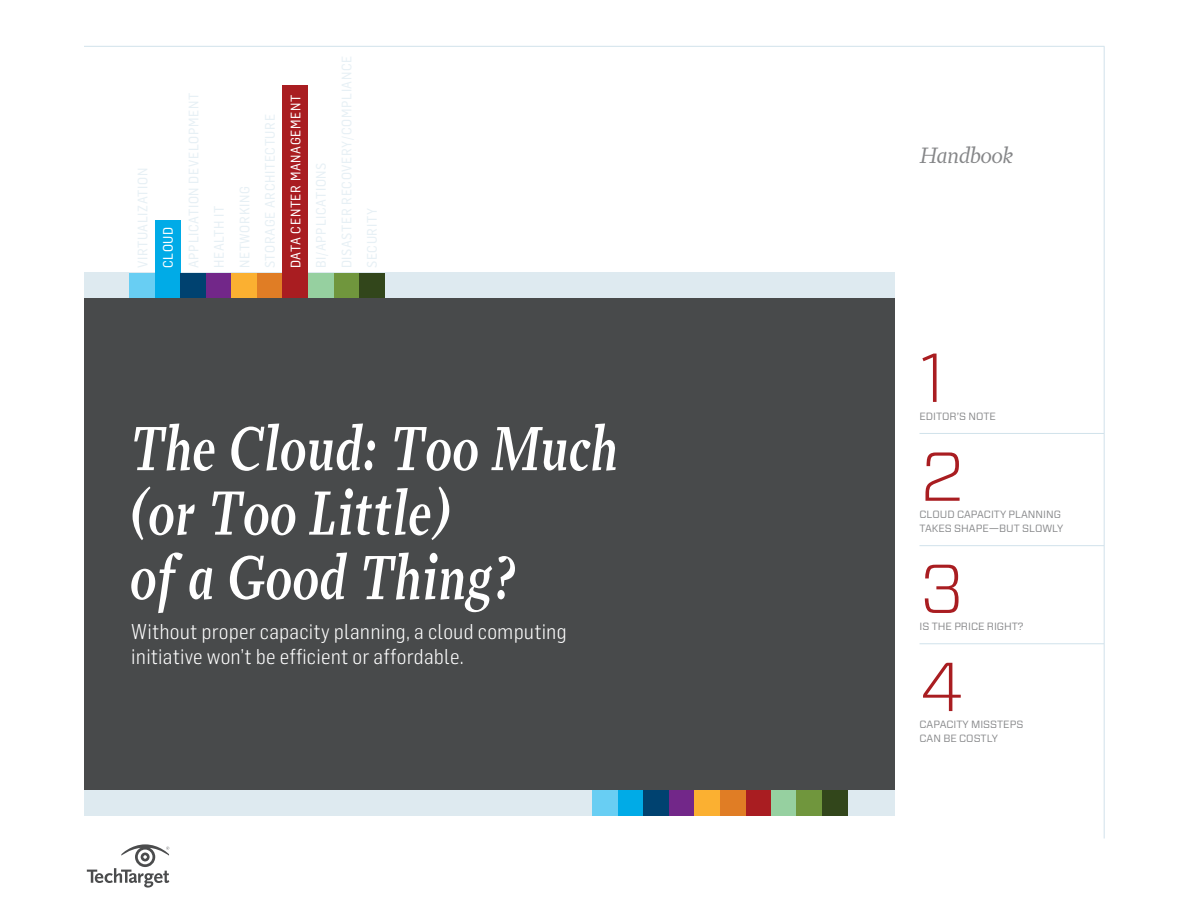
<style>
.page{position:relative;width:1188px;height:918px;background:#fff}
.page>*{position:absolute;margin:0;border:0;box-sizing:border-box;transform-origin:0 0}
.toc{font:300 69px "Forza";color:#a91d21}
.cover_title{font:italic 600 63px/64.5px "Prensa";color:#fff;scale:.8 1}
.t1{font:italic 22.5px "Prensa";letter-spacing:-.03em;color:#858688}
.cover_deck{font:300 21px/25.5px "Flama Semicondensed";letter-spacing:.01em;color:#fff}
.cover_slug{font:13.5px "Flama Semicondensed Basic";letter-spacing:.05em;color:#e7f0f5}
.cover_slug-2{font:13.5px "Flama Semicondensed Basic";letter-spacing:.05em;color:#fff}
.cover_slug_highligh{font:13.5px "Flama Semicondensed Basic";letter-spacing:.05em;color:#e7f0f5}
.cov_toc_rule{font:10.5px/14.1px "Forza";color:#858688}
.cov_toc{font:10.5px/14.1px "Forza";color:#858688}
</style>
<div class="page">
<div style="left:84px;top:273px;width:810px;height:543px;background:#deeaf0"></div>
<div style="left:130px;top:273px;width:25px;height:25px;background:#68cef3"></div>
<div style="left:155px;top:220px;width:26px;height:78px;background:#00abe7"></div>
<div style="left:206px;top:273px;width:26px;height:25px;background:#722789"></div>
<div style="left:257px;top:273px;width:26px;height:25px;background:#e07d25"></div>
<div style="left:283px;top:86px;width:25px;height:212px;background:#a91d21"></div>
<div style="left:334px;top:273px;width:25px;height:25px;background:#70963d"></div>
<div style="left:359px;top:273px;width:26px;height:25px;background:#32461b"></div>
<div style="left:308px;top:273px;width:26px;height:25px;background:#96d0a0"></div>
<div style="left:232px;top:273px;width:25px;height:25px;background:#fbb031"></div>
<div style="left:618px;top:790px;width:26px;height:26px;background:#00abe7"></div>
<div style="left:593px;top:790px;width:25px;height:26px;background:#68cef3"></div>
<div style="left:644px;top:790px;width:25px;height:26px;background:#004270"></div>
<div style="left:669px;top:790px;width:26px;height:26px;background:#722789"></div>
<div style="left:695px;top:790px;width:25px;height:26px;background:#fbb031"></div>
<div style="left:746px;top:790px;width:25px;height:26px;background:#a91d21"></div>
<div style="left:771px;top:790px;width:26px;height:26px;background:#96d0a0"></div>
<div style="left:822px;top:790px;width:26px;height:26px;background:#32461b"></div>
<div style="left:797px;top:790px;width:25px;height:26px;background:#70963d"></div>
<div style="left:720px;top:790px;width:26px;height:26px;background:#e07d25"></div>
<div style="left:181px;top:273px;width:25px;height:25px;background:#004270"></div>
<hr style="left:920px;top:433px;width:184px;height:1px;background:#d1e2eb">
<hr style="left:920px;top:545px;width:184px;height:1px;background:#d1e2eb">
<hr style="left:920px;top:644px;width:184px;height:1px;background:#d1e2eb">
<hr style="left:1104px;top:46px;width:1px;height:792px;background:#d1e2eb">
<hr style="left:84px;top:46px;width:1020px;height:1px;background:#d1e2eb">
<svg style="left:87px;top:844px;width:82px;height:44px"></svg>
<div style="left:84px;top:298px;width:810px;height:492px;background:#484a4b"></div>
<p class="cover_slug" style="left:134px;top:268px;width:102px;rotate:-90deg">VIRTUALIZATION</p>
<p class="cover_slug-2" style="left:159px;top:268px;width:43px;rotate:-90deg">CLOUD</p>
<p class="cover_slug" style="left:185px;top:268px;width:176px;rotate:-90deg">APPLICATION DEVELOPMENT</p>
<p class="cover_slug" style="left:210px;top:268px;width:64px;rotate:-90deg">HEALTH IT</p>
<p class="cover_slug" style="left:236px;top:268px;width:83px;rotate:-90deg">NETWORKING</p>
<p class="cover_slug" style="left:261px;top:268px;width:156px;rotate:-90deg">STORAGE ARCHITECTURE</p>
<p class="cover_slug-2" style="left:287px;top:268px;width:175px;rotate:-90deg">DATA CENTER MANAGEMENT</p>
<p class="cover_slug_highligh" style="left:312px;top:268px;width:107px;rotate:-90deg">BI/APPLICATIONS</p>
<p class="cover_slug" style="left:338px;top:268px;width:214px;rotate:-90deg">DISASTER RECOVERY/COMPLIANCE</p>
<p class="cover_slug" style="left:363px;top:268px;width:61px;rotate:-90deg">SECURITY</p>
<p class="cover_title" style="left:130px;top:416px;width:612px">The Cloud: Too Much (or Too Little)<br>of a Good Thing?</p>
<p class="cover_deck" style="left:131px;top:618px;width:437px">Without proper capacity planning, a cloud computing initiative won’t be efficient or affordable.</p>
<p class="t1" style="left:920px;top:142px;width:95px">Handbook</p>
<p class="toc" style="left:920px;top:330px;width:28px">1</p>
<p class="cov_toc_rule" style="left:920px;top:409px;width:78px">EDITOR’S NOTE</p>
<p class="toc" style="left:920px;top:429px;width:46px">2</p>
<p class="cov_toc_rule" style="left:920px;top:507px;width:145px">CLOUD CAPACITY PLANNING<br>TAKES SHAPE—BUT SLOWLY</p>
<p class="toc" style="left:920px;top:541px;width:46px">3</p>
<p class="cov_toc_rule" style="left:920px;top:619px;width:106px">IS THE PRICE RIGHT?</p>
<p class="toc" style="left:920px;top:639px;width:46px">4</p>
<p class="cov_toc" style="left:920px;top:717px;width:105px">CAPACITY MISSTEPS<br>CAN BE COSTLY</p>
</div>
